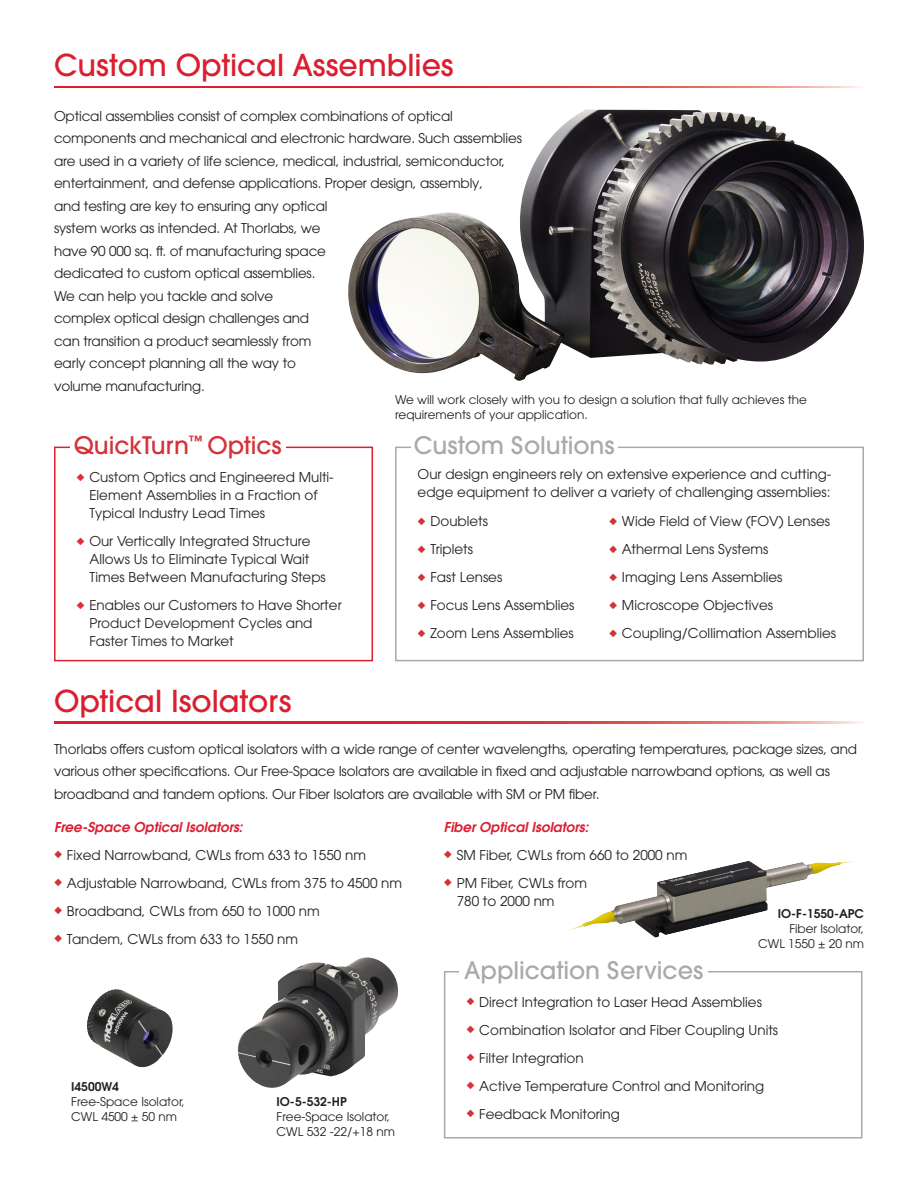
<style>
.page{position:relative;width:918px;height:1188px;background:#fff}
.page>*{position:absolute;margin:0;border:0;box-sizing:border-box;transform-origin:0 0}
.Page_header_-_Left{font:500 30px "ITC Avant Garde Pro";color:#db1e30}
.Second_Color_Header-_Grey{font:500 24px "ITC Avant Garde Pro";color:#a8a9ad}
.Second_Color_Header-_Grey-2{font:500 24px "ITC Avant Garde Pro";color:#d43238}
.Body_Copy{font:13.5px/22.5px "ITC Avant Garde Pro";color:#231f20}
.Body_Bold_-_red_text{font:italic 600 13.5px "ITC Avant Garde Pro";color:#db1e30}
.Caption_Text{font:12px/15px "ITC Avant Garde Pro";color:#231f20}
.Caption_Text-2{font:600 12px "ITC Avant Garde Pro";color:#231f20}
.s1{color:#d43238}
</style>
<div class="page">
<svg style="left:54px;top:86px;width:809px;height:2px;background:#e0454a"></svg>
<img style="left:348px;top:109px;width:516px;height:272px">
<div style="left:395px;top:447px;width:469px;height:214px;border:2px solid #a8a9ad"></div>
<div style="left:411px;top:436px;width:207px;height:18px;background:#fff"></div>
<div style="left:54px;top:447px;width:319px;height:214px;border:2px solid #db1e30"></div>
<div style="left:70px;top:436px;width:216px;height:18px;background:#fff"></div>
<svg style="left:54px;top:722px;width:809px;height:1px"></svg>
<div style="left:444px;top:971px;width:418px;height:167px;border:2px solid #a8a9ad"></div>
<div style="left:460px;top:961px;width:248px;height:20px;background:#fff"></div>
<img style="left:568px;top:861px;width:286px;height:77px">
<img style="left:87px;top:989px;width:86px;height:78px">
<img style="left:238px;top:957px;width:161px;height:131px">
<p class="Page_header_-_Left" style="left:54px;top:46px;width:401px">Custom Optical Assemblies</p>
<p class="Body_Copy" style="left:54px;top:105px;width:470px">Optical assemblies consist of complex combinations of optical components and mechanical and electronic hardware. Such assemblies are used in a variety of life science, medical, industrial, semiconductor, entertainment, and defense applications. Proper design, assembly,<br>and testing are key to ensuring any optical<br>system works as intended. At Thorlabs, we<br>have 90 000 sq. ft. of manufacturing space<br>dedicated to custom optical assemblies.<br>We can help you tackle and solve<br>complex optical design challenges and<br>can transition a product seamlessly from<br>early concept planning all the way to<br>volume manufacturing.</p>
<p class="Caption_Text" style="left:395px;top:391px;width:413px">We will work closely with you to design a solution that fully achieves the requirements of your application.</p>
<p class="Second_Color_Header-_Grey-2" style="left:74px;top:430px;width:210px">QuickTurn<sup>™</sup> Optics</p>
<p class="Body_Copy" style="left:89px;top:468px;width:246px;line-height:18px;text-indent:-13px"><span class="s1">◆</span> Custom Optics and Engineered Multi-<br>Element Assemblies in a Fraction of<br>Typical Industry Lead Times</p>
<p class="Body_Copy" style="left:89px;top:532px;width:238px;line-height:18px;text-indent:-13px"><span class="s1">◆</span> Our Vertically Integrated Structure<br>Allows Us to Eliminate Typical Wait<br>Times Between Manufacturing Steps</p>
<p class="Body_Copy" style="left:89px;top:596px;width:254px;line-height:18px;text-indent:-13px"><span class="s1">◆</span> Enables our Customers to Have Shorter<br>Product Development Cycles and<br>Faster Times to Market</p>
<p class="Second_Color_Header-_Grey" style="left:414px;top:430px;width:202px">Custom Solutions</p>
<p class="Body_Copy" style="left:418px;top:465px;width:415px;line-height:18px">Our design engineers rely on extensive experience and cutting&shy;edge equipment to deliver a variety of challenging assemblies:</p>
<p class="Body_Copy" style="left:418px;top:510px;width:72px"><span class="s1">◆</span> Doublets</p>
<p class="Body_Copy" style="left:418px;top:538px;width:57px"><span class="s1">◆</span> Triplets</p>
<p class="Body_Copy" style="left:418px;top:566px;width:86px"><span class="s1">◆</span> Fast Lenses</p>
<p class="Body_Copy" style="left:418px;top:594px;width:158px"><span class="s1">◆</span> Focus Lens Assemblies</p>
<p class="Body_Copy" style="left:418px;top:622px;width:158px"><span class="s1">◆</span> Zoom Lens Assemblies</p>
<p class="Body_Copy" style="left:609px;top:510px;width:222px"><span class="s1">◆</span> Wide Field of View (FOV) Lenses</p>
<p class="Body_Copy" style="left:609px;top:538px;width:161px"><span class="s1">◆</span> Athermal Lens Systems</p>
<p class="Body_Copy" style="left:609px;top:566px;width:175px"><span class="s1">◆</span> Imaging Lens Assemblies</p>
<p class="Body_Copy" style="left:609px;top:594px;width:165px"><span class="s1">◆</span> Microscope Objectives</p>
<p class="Body_Copy" style="left:609px;top:622px;width:229px"><span class="s1">◆</span> Coupling/Collimation Assemblies</p>
<p class="Page_header_-_Left" style="left:54px;top:682px;width:239px">Optical Isolators</p>
<p class="Body_Copy" style="left:54px;top:737px;width:805px">Thorlabs offers custom optical isolators with a wide range of center wavelengths, operating temperatures, package sizes, and various other specifications. Our Free-Space Isolators are available in fixed and adjustable narrowband options, as well as broadband and tandem options. Our Fiber Isolators are available with SM or PM fiber.</p>
<p class="Body_Bold_-_red_text" style="left:54px;top:818px;width:190px">Free-Space Optical Isolators:</p>
<p class="Body_Copy" style="left:54px;top:843px;width:313px"><span class="s1">◆</span> Fixed Narrowband, CWLs from 633 to 1550 nm</p>
<p class="Body_Copy" style="left:54px;top:871px;width:350px"><span class="s1">◆</span> Adjustable Narrowband, CWLs from 375 to 4500 nm</p>
<p class="Body_Copy" style="left:54px;top:899px;width:267px"><span class="s1">◆</span> Broadband, CWLs from 650 to 1000 nm</p>
<p class="Body_Copy" style="left:54px;top:927px;width:246px"><span class="s1">◆</span> Tandem, CWLs from 633 to 1550 nm</p>
<p class="Body_Bold_-_red_text" style="left:444px;top:818px;width:146px">Fiber Optical Isolators:</p>
<p class="Body_Copy" style="left:444px;top:843px;width:245px"><span class="s1">◆</span> SM Fiber, CWLs from 660 to 2000 nm</p>
<p class="Body_Copy" style="left:457px;top:873px;width:132px;line-height:18px;text-indent:-13px"><span class="s1">◆</span> PM Fiber, CWLs from<br>780 to 2000 nm</p>
<p class="Caption_Text-2" style="left:778px;top:906px;width:88px">IO-F-1550-APC</p>
<p class="Caption_Text" style="left:758px;top:921px;width:107px;text-align:right">Fiber Isolator,<br>CWL 1550 ± 20 nm</p>
<p class="Caption_Text-2" style="left:71px;top:1079px;width:49px">I4500W4</p>
<p class="Caption_Text" style="left:71px;top:1094px;width:115px">Free-Space Isolator,</p>
<p class="Caption_Text" style="left:71px;top:1109px;width:107px">CWL 4500 ± 50 nm</p>
<p class="Caption_Text-2" style="left:277px;top:1094px;width:72px">IO-5-532-HP</p>
<p class="Caption_Text" style="left:277px;top:1109px;width:115px">Free-Space Isolator,</p>
<p class="Caption_Text" style="left:277px;top:1124px;width:120px">CWL 532 -22/+18 nm</p>
<p class="Second_Color_Header-_Grey" style="left:464px;top:955px;width:241px">Application Services</p>
<p class="Body_Copy" style="left:466px;top:990px;width:297px"><span class="s1">◆</span> Direct Integration to Laser Head Assemblies</p>
<p class="Body_Copy" style="left:466px;top:1018px;width:313px"><span class="s1">◆</span> Combination Isolator and Fiber Coupling Units</p>
<p class="Body_Copy" style="left:466px;top:1046px;width:119px"><span class="s1">◆</span> Filter Integration</p>
<p class="Body_Copy" style="left:466px;top:1074px;width:299px"><span class="s1">◆</span> Active Temperature Control and Monitoring</p>
<p class="Body_Copy" style="left:466px;top:1102px;width:155px"><span class="s1">◆</span> Feedback Monitoring</p>
</div>
